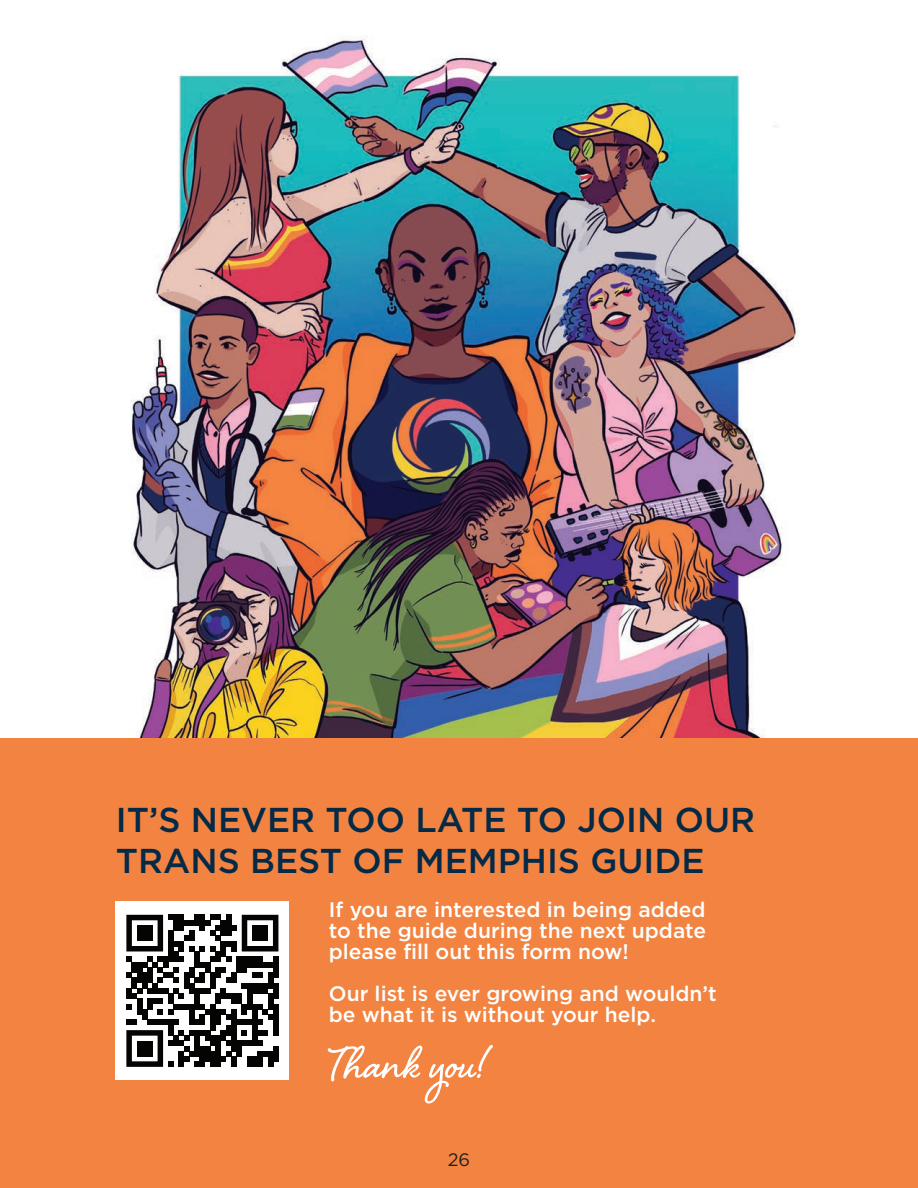
<style>
.page{position:relative;width:918px;height:1188px;background:#fff}
.page>*{position:absolute;margin:0;border:0;box-sizing:border-box;transform-origin:0 0}
.t1{font:700 57px "Shelby";color:#fff}
.t2{font:500 34.5px/41.4px "Gotham";color:#042a47}
.t3{font:500 21px/21px "Gotham";color:#fff;text-align:justify}
.t4{font:18px "Gotham";color:#231f20}
</style>
<div class="page">
<img style="left:130px;top:36px;width:669px;height:702px">
<div style="left:0;top:738px;width:918px;height:450px;background:#f38340"></div>
<div style="left:116px;top:902px;width:173px;height:178px;background:#fff"></div>
<svg style="left:126px;top:915px;width:152px;height:152px"></svg>
<div style="left:137px;top:925px;width:16px;height:16px;background:#040503"></div>
<div style="left:252px;top:925px;width:16px;height:16px;background:#040503"></div>
<div style="left:137px;top:1041px;width:16px;height:15px;background:#040503"></div>
<h2 class="t2" style="left:116px;top:798px;width:641px">IT’S NEVER TOO LATE TO JOIN OUR<br>TRANS BEST OF MEMPHIS GUIDE</h2>
<p class="t3" style="left:329px;top:899px;width:379px">If you are interested in being added to the guide during the next update please fill out this form now!</p>
<p class="t3" style="left:329px;top:983px;width:390px">Our list is ever growing and wouldn’t be what it is without your help.</p>
<h1 class="t1" style="left:329px;top:1024px;width:157px">Thank you!</h1>
<p class="t4" style="left:448px;top:1150px;width:24px">26</p>
</div>
